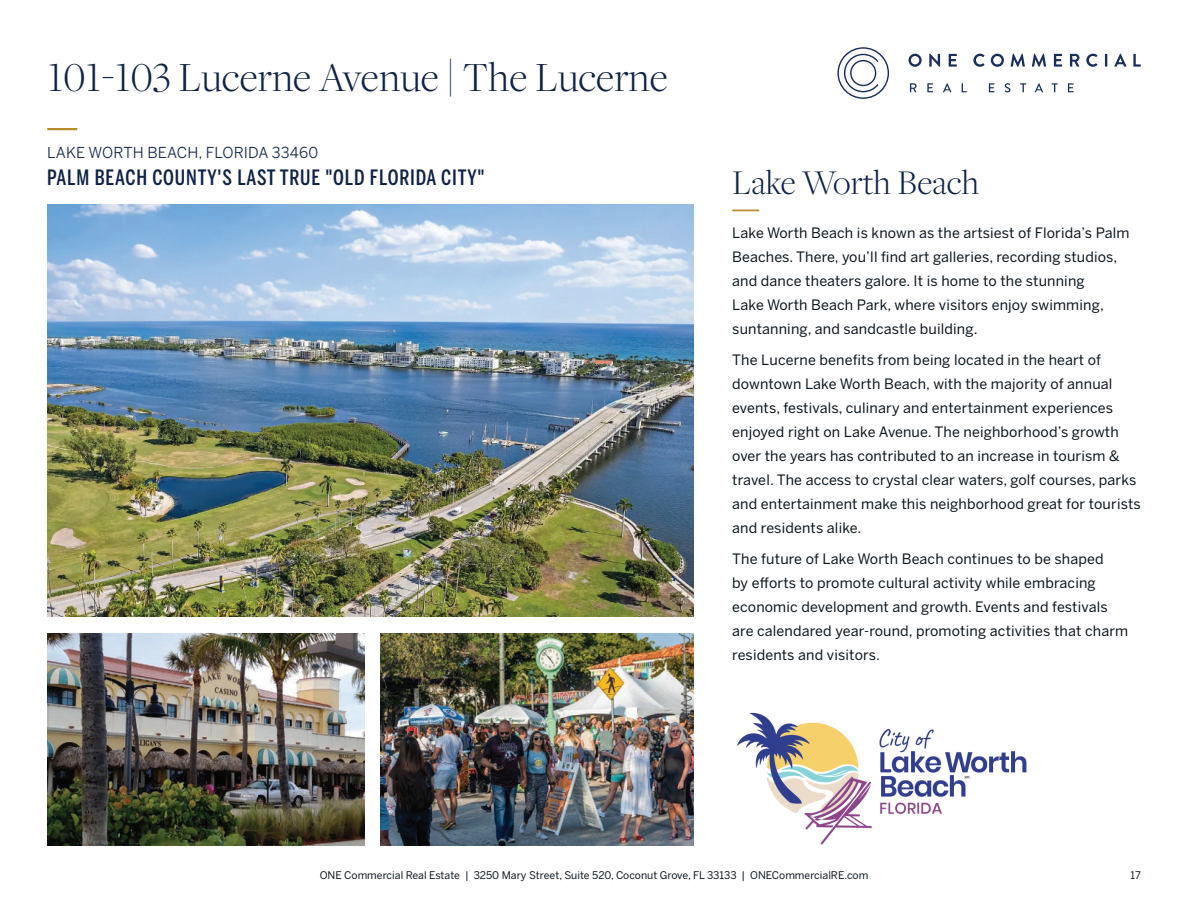
<style>
.page{position:relative;width:1188px;height:918px;background:#fff}
.page>*{position:absolute;margin:0;border:0;box-sizing:border-box;transform-origin:0 0}
.t1{font:300 43.2px "Freight Disp Pro";color:#0f2347}
.t2{font:300 36px "Freight Disp Pro";color:#0f2347}
.t3{font:500 21px "Benton Sans Comp";letter-spacing:.04em;color:#0f2347}
.t4{font:15px "Benton Sans";letter-spacing:.01em;color:#0f2347}
.t5{font:14.25px/24px "Benton Sans";letter-spacing:.01em;color:#0d171f}
.t6{font:10.5px "Benton Sans";color:#0d171f}
</style>
<div class="page">
<svg style="left:837px;top:47px;width:52px;height:52px"></svg>
<svg style="left:909px;top:54px;width:13px;height:13px"></svg>
<svg style="left:929px;top:54px;width:11px;height:13px"></svg>
<svg style="left:949px;top:54px;width:8px;height:13px"></svg>
<svg style="left:973px;top:54px;width:12px;height:13px"></svg>
<svg style="left:991px;top:54px;width:13px;height:13px"></svg>
<svg style="left:1011px;top:54px;width:14px;height:13px"></svg>
<svg style="left:1032px;top:54px;width:14px;height:13px"></svg>
<svg style="left:1054px;top:54px;width:8px;height:13px"></svg>
<svg style="left:1070px;top:54px;width:9px;height:13px"></svg>
<svg style="left:1086px;top:54px;width:12px;height:13px"></svg>
<svg style="left:1105px;top:54px;width:2px;height:13px"></svg>
<svg style="left:1114px;top:54px;width:12px;height:13px"></svg>
<svg style="left:1133px;top:54px;width:8px;height:13px"></svg>
<svg style="left:910px;top:83px;width:6px;height:9px"></svg>
<svg style="left:927px;top:83px;width:6px;height:9px"></svg>
<svg style="left:943px;top:83px;width:8px;height:9px"></svg>
<svg style="left:962px;top:83px;width:5px;height:9px"></svg>
<svg style="left:989px;top:83px;width:5px;height:9px"></svg>
<svg style="left:1005px;top:83px;width:5px;height:9px"></svg>
<svg style="left:1020px;top:83px;width:6px;height:9px"></svg>
<svg style="left:1035px;top:83px;width:8px;height:9px"></svg>
<svg style="left:1052px;top:83px;width:6px;height:9px"></svg>
<svg style="left:1068px;top:83px;width:6px;height:9px"></svg>
<hr style="left:47px;top:128px;width:30px;height:2px;background:#b98d2d">
<img style="left:47px;top:204px;width:647px;height:413px">
<img style="left:47px;top:633px;width:318px;height:213px">
<img style="left:381px;top:633px;width:313px;height:213px">
<svg style="left:732px;top:210px;width:27px;height:1px"></svg>
<img style="left:737px;top:712px;width:290px;height:133px">
<h1 class="t1" style="left:47px;top:49px;width:622px">101-103 Lucerne Avenue | The Lucerne</h1>
<p class="t4" style="left:47px;top:144px;width:272px">LAKE WORTH BEACH, FLORIDA 33460</p>
<h3 class="t3" style="left:47px;top:165px;width:439px">PALM BEACH COUNTY'S LAST TRUE "OLD FLORIDA CITY"</h3>
<h2 class="t2" style="left:732px;top:159px;width:248px">Lake Worth Beach</h2>
<p class="t5" style="left:732px;top:221px;width:399px">Lake Worth Beach is known as the artsiest of Florida’s Palm Beaches. There, you’ll find art galleries, recording studios, and dance theaters galore. It is home to the stunning<br>Lake Worth Beach Park, where visitors enjoy swimming, suntanning, and sandcastle building.</p>
<p class="t5" style="left:732px;top:348px;width:410px">The Lucerne benefits from being located in the heart of downtown Lake Worth Beach, with the majority of annual events, festivals, culinary and entertainment experiences enjoyed right on Lake Avenue. The neighborhood’s growth over the years has contributed to an increase in tourism &amp; travel. The access to crystal clear waters, golf courses, parks and entertainment make this neighborhood great for tourists and residents alike.</p>
<p class="t5" style="left:732px;top:546px;width:398px">The future of Lake Worth Beach continues to be shaped<br>by efforts to promote cultural activity while embracing economic development and growth. Events and festivals are calendared year-round, promoting activities that charm residents and visitors.</p>
<p class="t6" style="left:320px;top:868px;width:550px">ONE Commercial Real Estate | 3250 Mary Street, Suite 520, Coconut Grove, FL 33133 | ONECommercialRE.com</p>
<p class="t6" style="left:1131px;top:868px;width:12px">17</p>
</div>
